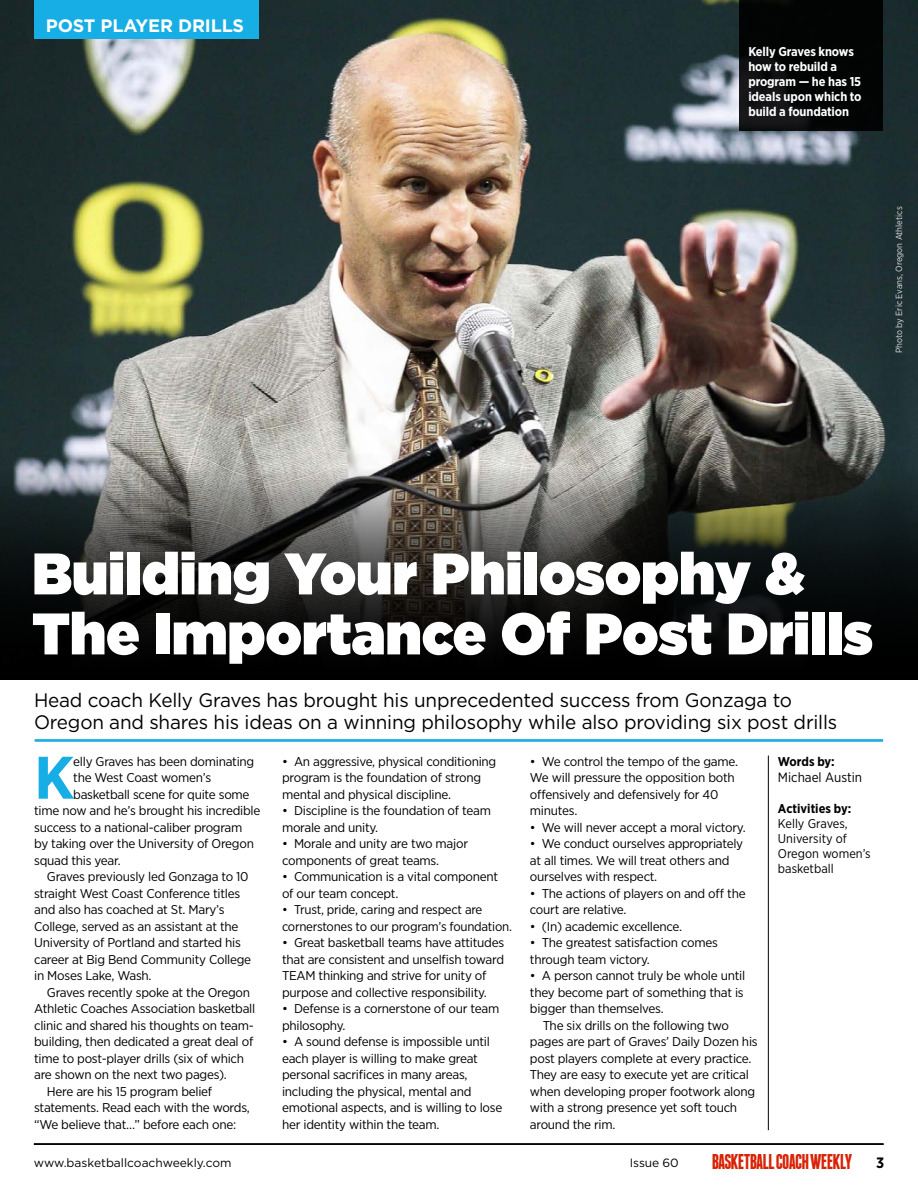
<style>
.page{position:relative;width:918px;height:1188px;background:#fff}
.page>*{position:absolute;margin:0;border:0;box-sizing:border-box;transform-origin:0 0}
.t1{font:700 59.85px "Gotham Narrow";color:#16aee4;scale:1.06 1}
.t2{font:900 58.5px/60px "Gotham";color:#fff;scale:.96 1}
.t3{font:700 21.3px "Franchise";letter-spacing:-.04em;color:#d82307;scale:.94 1}
.t4{font:19.5px/22.5px "Gotham";letter-spacing:-.01em;color:#000}
.t5{font:700 18px "Gotham";letter-spacing:-.01em;color:#fff}
.t6{font:13.5px "Gotham Narrow";color:#000}
.t7{font:12.75px/16.5px "Gotham Narrow";letter-spacing:-.02em;color:#000;scale:1.06 1}
.t8{font:700 12.75px/15px "Gotham Narrow";letter-spacing:-.01em;color:#fff}
.t9{font:12.75px/16.5px "Gotham Narrow";letter-spacing:-.02em;color:#000;scale:1.04 1}
.t10{font:12.75px/15px "Gotham Narrow";color:#000}
.t11{font:700 12.75px "Gotham Narrow";letter-spacing:-.01em;color:#000}
.t12{font:12px "Gotham";color:#000}
.t13{font:9px "Gotham Narrow";color:#dcddde}
.s1{font-weight:700}
.s2{font-family:"Gotham Narrow";font-size:15px;color:#000}
</style>
<div class="page">
<img style="left:0;top:0;width:918px;height:455px">
<hr style="left:768px;top:756px;width:1px;height:374px;background:#000">
<hr style="left:35px;top:739px;width:848px;height:3px;background:#16aee4">
<svg style="left:739px;top:0;width:144px;height:130px;background:#050707"></svg>
<hr style="left:34px;top:1143px;width:850px;height:2px;background:#000">
<div style="left:34px;top:0;width:225px;height:38px;background:#16aee4"></div>
<svg style="left:0;top:455px;width:918px;height:225px;background:#2e2e2c"></svg>
<p class="t5" style="left:46px;top:15px;width:200px">POST PLAYER DRILLS</p>
<p class="t8" style="left:748px;top:44px;width:115px">Kelly Graves knows how to rebuild a program — he has 15 ideals upon which to build a foundation</p>
<p class="t13" style="left:894px;top:353px;width:148px;rotate:-90deg">Photo by Eric Evans, Oregon Athletics</p>
<p class="t2" style="left:32px;top:542px;width:877px">Building Your Philosophy &amp;<br>The Importance Of Post Drills</p>
<p class="t4" style="left:34px;top:688px;width:805px">Head coach Kelly Graves has brought his unprecedented success from Gonzaga to<br>Oregon and shares his ideas on a winning philosophy while also providing six post drills</p>
<p class="t1" style="left:34px;top:739px;width:40px">K</p>
<p class="t7" style="left:73px;top:753px;width:172px">elly Graves has been dominating</p>
<p class="t7" style="left:73px;top:769px;width:132px">the West Coast women’s</p>
<p class="t7" style="left:73px;top:786px;width:168px">basketball scene for quite some</p>
<p class="t7" style="left:34px;top:802px;width:215px">time now and he’s brought his incredible</p>
<p class="t7" style="left:34px;top:819px;width:198px">success to a national-caliber program</p>
<p class="t7" style="left:34px;top:835px;width:209px">by taking over the University of Oregon</p>
<p class="t7" style="left:34px;top:852px;width:83px">squad this year.</p>
<p class="t7" style="left:47px;top:868px;width:192px">Graves previously led Gonzaga to 10</p>
<p class="t7" style="left:34px;top:885px;width:196px">straight West Coast Conference titles</p>
<p class="t7" style="left:34px;top:901px;width:181px">and also has coached at St. Mary’s</p>
<p class="t7" style="left:34px;top:918px;width:194px">College, served as an assistant at the</p>
<p class="t7" style="left:34px;top:934px;width:197px">University of Portland and started his</p>
<p class="t7" style="left:34px;top:951px;width:206px">career at Big Bend Community College</p>
<p class="t7" style="left:34px;top:967px;width:112px">in Moses Lake, Wash.</p>
<p class="t7" style="left:47px;top:984px;width:193px">Graves recently spoke at the Oregon</p>
<p class="t7" style="left:34px;top:1000px;width:210px">Athletic Coaches Association basketball</p>
<p class="t7" style="left:34px;top:1017px;width:209px">clinic and shared his thoughts on team-</p>
<p class="t7" style="left:34px;top:1033px;width:208px">building, then dedicated a great deal of</p>
<p class="t7" style="left:34px;top:1050px;width:200px">time to post-player drills (six of which</p>
<p class="t7" style="left:34px;top:1066px;width:183px">are shown on the next two pages).</p>
<p class="t7" style="left:47px;top:1083px;width:158px">Here are his 15 program belief</p>
<p class="t7" style="left:34px;top:1099px;width:205px">statements. Read each with the words,</p>
<p class="t7" style="left:34px;top:1116px;width:192px">“We believe that…” before each one:</p>
<p class="t7" style="left:282px;top:753px;width:204px">• An aggressive, physical conditioning program is the foundation of strong mental and physical discipline.</p>
<p class="t7" style="left:282px;top:802px;width:199px">• Discipline is the foundation of team morale and unity.</p>
<p class="t7" style="left:282px;top:835px;width:177px">• Morale and unity are two major components of great teams.</p>
<p class="t7" style="left:282px;top:868px;width:206px">• Communication is a vital component of our team concept.</p>
<p class="t9" style="left:282px;top:901px;width:223px">• Trust, pride, caring and respect are cornerstones to our program’s foundation.</p>
<p class="t7" style="left:282px;top:934px;width:211px">• Great basketball teams have attitudes that are consistent and unselfish toward TEAM thinking and strive for unity of purpose and collective responsibility.</p>
<p class="t7" style="left:282px;top:1000px;width:206px">• Defense is a cornerstone of our team philosophy.</p>
<p class="t7" style="left:282px;top:1033px;width:209px">• A sound defense is impossible until each player is willing to make great personal sacrifices in many areas, including the physical, mental and emotional aspects, and is willing to lose her identity within the team.</p>
<p class="t7" style="left:530px;top:753px;width:198px">• We control the tempo of the game.<br>We will pressure the opposition both offensively and defensively for 40 minutes.</p>
<p class="t7" style="left:530px;top:819px;width:205px">• We will never accept a moral victory.</p>
<p class="t7" style="left:530px;top:835px;width:203px">• We conduct ourselves appropriately at all times. We will treat others and ourselves with respect.</p>
<p class="t7" style="left:530px;top:885px;width:205px">• The actions of players on and off the court are relative.</p>
<p class="t7" style="left:530px;top:918px;width:145px">• (In) academic excellence.</p>
<p class="t7" style="left:530px;top:934px;width:179px">• The greatest satisfaction comes through team victory.</p>
<p class="t7" style="left:530px;top:967px;width:205px">• A person cannot truly be whole until</p>
<p class="t7" style="left:530px;top:984px;width:203px">they become part of something that is</p>
<p class="t7" style="left:530px;top:1000px;width:128px">bigger than themselves.</p>
<p class="t7" style="left:543px;top:1017px;width:177px">The six drills on the following two</p>
<p class="t7" style="left:530px;top:1033px;width:216px">pages are part of Graves’ Daily Dozen his</p>
<p class="t7" style="left:530px;top:1050px;width:211px">post players complete at every practice.</p>
<p class="t7" style="left:530px;top:1066px;width:208px">They are easy to execute yet are critical</p>
<p class="t7" style="left:530px;top:1083px;width:214px">when developing proper footwork along</p>
<p class="t7" style="left:530px;top:1099px;width:197px">with a strong presence yet soft touch</p>
<p class="t7" style="left:530px;top:1116px;width:82px">around the rim.</p>
<p class="t11" style="left:778px;top:753px;width:58px">Words by:</p>
<p class="t6" style="left:778px;top:769px;width:86px">Michael Austin</p>
<p class="t10" style="left:778px;top:801px;width:94px"><span class="s1">Activities by:<br></span>Kelly Graves,<br>University of<br>Oregon women’s basketball</p>
<p class="t12" style="left:34px;top:1156px;width:199px">www.basketballcoachweekly.com</p>
<p class="t12" style="left:630px;top:1156px;width:50px">Issue 60</p>
<p class="t3" style="left:712px;top:1152px;width:185px">BASKETBALL COACH WEEKLY <span class="s2">3</span></p>
</div>
